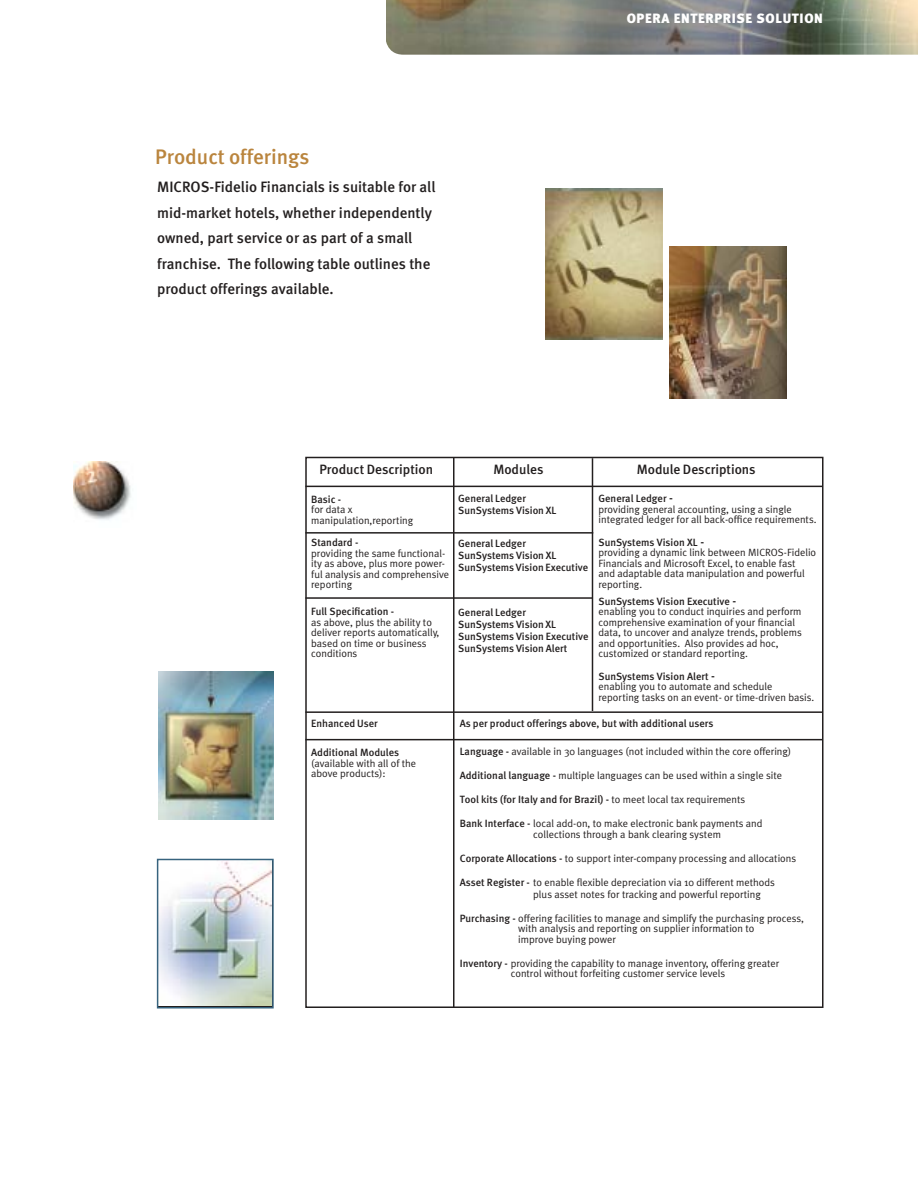
<style>
.page{position:relative;width:918px;height:1188px;background:#fff}
.page>*{position:absolute;margin:0;border:0;box-sizing:border-box;transform-origin:0 0}
.t1{font:21px "Meta Medium LF";color:#ba853e}
.t2{font:15px/25.5px "Meta Medium LF";color:#231f1f}
.t3{font:13.5px "Meta Medium LF";color:#231f1f}
.t4{font:900 13.5px "Meta";letter-spacing:.05em;color:#fff}
.t5{font:10.5px/10.5px "Meta Plus Normal";color:#231f1f}
.t6{font:10.5px/12px "Meta Medium LF";color:#231f1f}
.s1{font-size:12px}
.s2{font-family:"Meta Medium LF"}
.s3{font-family:"Meta Plus Normal"}
</style>
<div class="page">
<div style="left:305px;top:457px;width:519px;height:551px;border:2px solid #231f1f"></div>
<hr style="left:453px;top:457px;width:2px;height:550px;background:#231f1f">
<hr style="left:592px;top:458px;width:1px;height:253px;background:#231f1f">
<hr style="left:305px;top:486px;width:518px;height:1px;background:#231f1f">
<hr style="left:305px;top:532px;width:288px;height:2px;background:#231f1f">
<hr style="left:305px;top:597px;width:288px;height:2px;background:#231f1f">
<hr style="left:305px;top:711px;width:518px;height:2px;background:#231f1f">
<hr style="left:305px;top:739px;width:518px;height:1px;background:#231f1f">
<img style="left:545px;top:188px;width:118px;height:151px">
<img style="left:669px;top:247px;width:118px;height:151px">
<img style="left:158px;top:671px;width:116px;height:149px">
<img style="left:160px;top:862px;width:111px;height:143px">
<div style="left:157px;top:859px;width:117px;height:150px;border:2px solid #37637e"></div>
<img style="left:386px;top:0;width:532px;height:55px">
<img style="left:73px;top:462px;width:58px;height:58px">
<h1 class="t1" style="left:155px;top:147px;width:156px">Product offerings</h1>
<h2 class="t2" style="left:157px;top:175px;width:280px">MICROS-Fidelio Financials is suitable for all mid-market hotels, whether independently owned, part service or as part of a small franchise. The following table outlines the product offerings available.</h2>
<p class="t4" style="left:627px;top:14px;width:198px">OPERA ENTERPRISE SOLUTION</p>
<p class="t3" style="left:320px;top:463px;width:115px">Product Description</p>
<p class="t3" style="left:493px;top:463px;width:52px">Modules</p>
<p class="t3" style="left:637px;top:463px;width:120px">Module Descriptions</p>
<p class="t6" style="left:311px;top:493px;width:32px">Basic -</p>
<p class="t5" style="left:311px;top:505px;width:104px">for data x manipulation,reporting</p>
<p class="t6" style="left:311px;top:537px;width:49px">Standard -</p>
<p class="t5" style="left:311px;top:549px;width:139px">providing the same functional&shy;ity as above, plus more power&shy;ful analysis and comprehensive reporting</p>
<p class="t6" style="left:311px;top:606px;width:84px">Full Specification -</p>
<p class="t5" style="left:311px;top:618px;width:130px">as above, plus the ability to deliver reports automatically, based on time or business conditions</p>
<p class="t6" style="left:599px;top:493px;width:76px">General Ledger <span class="s1">-</span></p>
<p class="t5" style="left:599px;top:505px;width:220px">providing general accounting, using a single integrated ledger for all back-office requirements.</p>
<p class="t6" style="left:599px;top:536px;width:107px">SunSystems Vision XL <span class="s1">-</span></p>
<p class="t5" style="left:599px;top:548px;width:219px">providing a dynamic link between MICROS-Fidelio Financials and Microsoft Excel, to enable fast<br>and adaptable data manipulation and powerful reporting.</p>
<p class="t6" style="left:599px;top:596px;width:139px">SunSystems Vision Executive <span class="s1">-</span></p>
<p class="t5" style="left:599px;top:608px;width:205px">enabling you to conduct inquiries and perform comprehensive examination of your financial data, to uncover and analyze trends, problems and opportunities. Also provides ad hoc, customized or standard reporting.</p>
<p class="t6" style="left:599px;top:671px;width:118px">SunSystems Vision Alert <span class="s1">-</span></p>
<p class="t5" style="left:599px;top:683px;width:217px">enabling you to automate and schedule reporting tasks on an event- or time-driven basis.</p>
<p class="t6" style="left:458px;top:493px;width:100px">General Ledger<br>SunSystems Vision XL</p>
<p class="t6" style="left:458px;top:538px;width:132px">General Ledger<br>SunSystems Vision XL<br>SunSystems Vision Executive</p>
<p class="t6" style="left:458px;top:607px;width:132px">General Ledger<br>SunSystems Vision XL<br>SunSystems Vision Executive<br>SunSystems Vision Alert</p>
<p class="t6" style="left:311px;top:718px;width:68px">Enhanced User</p>
<p class="t6" style="left:311px;top:747px;width:89px">Additional Modules</p>
<p class="t5" style="left:311px;top:759px;width:106px">(available with all of the above products):</p>
<p class="t6" style="left:460px;top:718px;width:255px">As per product offerings above, but with additional users</p>
<p class="t5" style="left:460px;top:748px;width:333px"><span class="s2">Language -</span> available in 30 languages (not included within the core offering)</p>
<p class="t5" style="left:460px;top:772px;width:324px"><span class="s2">Additional language -</span> multiple languages can be used within a single site</p>
<p class="t6" style="left:460px;top:794px;width:287px">Tool kits (for Italy and for Brazil) - <span class="s3">to meet local tax requirements</span></p>
<p class="t5" style="left:533px;top:820px;width:231px;text-indent:-74px"><span class="s2">Bank Interface -</span> local add-on, to make electronic bank payments and collections through a bank clearing system</p>
<p class="t5" style="left:460px;top:854px;width:338px"><span class="s2">Corporate Allocations -</span> to support inter-company processing and allocations</p>
<p class="t5" style="left:533px;top:877px;width:243px;line-height:12px;text-indent:-74px"><span class="s2">Asset Register -</span> to enable flexible depreciation via 10 different methods plus asset notes for tracking and powerful reporting</p>
<p class="t5" style="left:518px;top:914px;width:287px;text-indent:-58px"><span class="s2">Purchasing -</span> offering facilities to manage and simplify the purchasing process, with analysis and reporting on supplier information to<br>improve buying power</p>
<p class="t5" style="left:460px;top:959px;width:321px;text-align:center"><span class="s2">Inventory -</span> providing the capability to manage inventory, offering greater control without forfeiting customer service levels</p>
</div>
